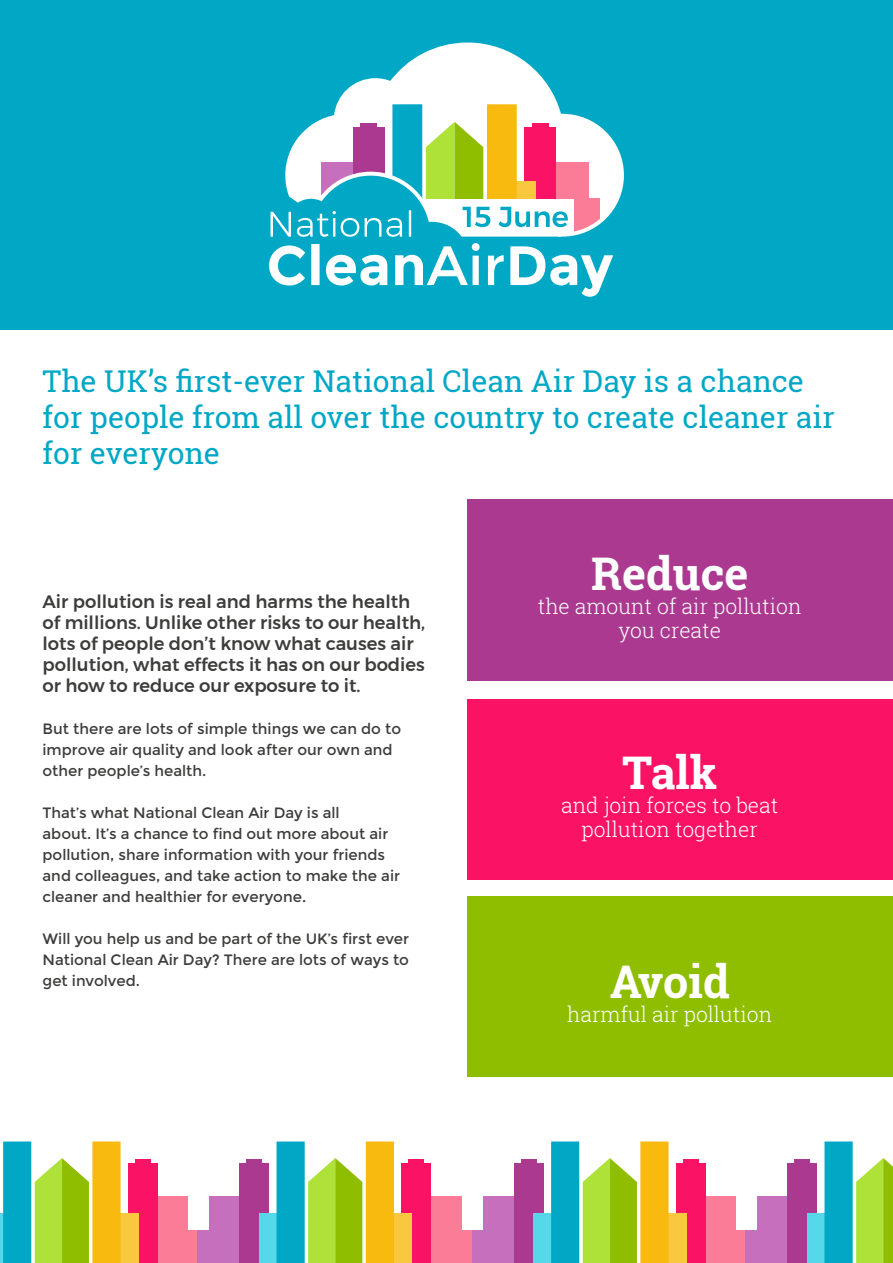
<style>
.page{position:relative;width:893px;height:1263px;background:#fff}
.page>*{position:absolute;margin:0;border:0;box-sizing:border-box;transform-origin:0 0}
.t1{font:700 45px "Roboto Slab";color:#fff}
.t2{font:30px/36px "Roboto Slab";color:#00a8c6}
.t3{font:300 21px/24px "Roboto Slab";color:#fff;text-align:center}
.t4{font:500 18px/21px "Montserrat";color:#3c3c3b}
.t5{font:15px/21px "Montserrat";color:#3c3c3b}
</style>
<div class="page">
<div style="left:0;top:0;width:893px;height:330px;background:#00a8c6"></div>
<div style="left:169px;top:1231px;width:30px;height:32px;background:#fa7c97"></div>
<div style="left:155px;top:1196px;width:33px;height:67px;background:#fa7c97"></div>
<div style="left:128px;top:1163px;width:30px;height:100px;background:#fa1265"></div>
<div style="left:135px;top:1160px;width:16px;height:69px;background:#fa1265"></div>
<div style="left:103px;top:1214px;width:35px;height:49px;background:#f9c83f"></div>
<div style="left:92px;top:1141px;width:29px;height:122px;background:#f8ba0f"></div>
<svg style="left:35px;top:1158px;width:54px;height:105px;background:#a9d536"></svg>
<div style="left:0;top:1214px;width:21px;height:49px;background:#55d8e9"></div>
<div style="left:3px;top:1141px;width:28px;height:122px;background:#00a8c6"></div>
<div style="left:442px;top:1231px;width:31px;height:32px;background:#fa7c97"></div>
<div style="left:428px;top:1196px;width:33px;height:67px;background:#fa7c97"></div>
<div style="left:401px;top:1163px;width:30px;height:100px;background:#fa1265"></div>
<div style="left:408px;top:1160px;width:16px;height:69px;background:#fa1265"></div>
<div style="left:376px;top:1214px;width:36px;height:49px;background:#f9c83f"></div>
<div style="left:366px;top:1141px;width:28px;height:122px;background:#f8ba0f"></div>
<svg style="left:308px;top:1158px;width:54px;height:105px;background:#aad537"></svg>
<div style="left:198px;top:1231px;width:30px;height:32px;background:#c66fbd"></div>
<div style="left:209px;top:1196px;width:33px;height:67px;background:#c66fbd"></div>
<div style="left:239px;top:1163px;width:30px;height:100px;background:#ab3990"></div>
<div style="left:246px;top:1160px;width:16px;height:69px;background:#ab3990"></div>
<div style="left:259px;top:1214px;width:35px;height:49px;background:#55d8e9"></div>
<div style="left:277px;top:1141px;width:28px;height:122px;background:#00a8c6"></div>
<div style="left:717px;top:1231px;width:30px;height:32px;background:#fa7c97"></div>
<div style="left:703px;top:1196px;width:33px;height:67px;background:#fa7c97"></div>
<div style="left:676px;top:1163px;width:30px;height:100px;background:#fa1265"></div>
<div style="left:683px;top:1160px;width:16px;height:69px;background:#fa1265"></div>
<div style="left:651px;top:1214px;width:35px;height:49px;background:#f9c83f"></div>
<div style="left:640px;top:1141px;width:28px;height:122px;background:#f8ba0f"></div>
<svg style="left:583px;top:1158px;width:54px;height:105px;background:#a9d536"></svg>
<div style="left:473px;top:1231px;width:30px;height:32px;background:#c66fbd"></div>
<div style="left:484px;top:1196px;width:33px;height:67px;background:#c66fbd"></div>
<div style="left:514px;top:1163px;width:30px;height:100px;background:#ab3990"></div>
<div style="left:521px;top:1160px;width:16px;height:69px;background:#ab3990"></div>
<div style="left:533px;top:1214px;width:36px;height:49px;background:#55d8e9"></div>
<div style="left:551px;top:1141px;width:28px;height:122px;background:#00a8c6"></div>
<svg style="left:856px;top:1158px;width:37px;height:105px;background:#aedb3e"></svg>
<div style="left:746px;top:1231px;width:30px;height:32px;background:#c66fbd"></div>
<div style="left:757px;top:1196px;width:33px;height:67px;background:#c66fbd"></div>
<div style="left:787px;top:1163px;width:30px;height:100px;background:#ab3990"></div>
<div style="left:794px;top:1160px;width:16px;height:69px;background:#ab3990"></div>
<div style="left:807px;top:1214px;width:35px;height:49px;background:#55d8e9"></div>
<div style="left:824px;top:1141px;width:29px;height:122px;background:#00a8c6"></div>
<svg style="left:285px;top:42px;width:339px;height:195px"></svg>
<svg style="left:510px;top:246px;width:103px;height:51px"></svg>
<svg style="left:269px;top:243px;width:235px;height:42px"></svg>
<svg style="left:271px;top:210px;width:140px;height:27px"></svg>
<div style="left:468px;top:699px;width:425px;height:180px;background:#fa1265"></div>
<div style="left:468px;top:897px;width:425px;height:180px;background:#8fbe00"></div>
<div style="left:468px;top:499px;width:425px;height:182px;background:#ab3990"></div>
<h2 class="t2" style="left:43px;top:363px;width:794px">The UK’s first-ever National Clean Air Day is a chance for people from all over the country to create cleaner air for everyone</h2>
<p class="t4" style="left:43px;top:591px;width:384px">Air pollution is real and harms the health of millions. Unlike other risks to our health, lots of people don’t know what causes air pollution, what effects it has on our bodies or how to reduce our exposure to it.</p>
<p class="t5" style="left:43px;top:718px;width:360px">But there are lots of simple things we can do to improve air quality and look after our own and other people’s health.</p>
<p class="t5" style="left:43px;top:802px;width:359px">That’s what National Clean Air Day is all<br>about. It’s a chance to find out more about air pollution, share information with your friends and colleagues, and take action to make the air cleaner and healthier for everyone.</p>
<p class="t5" style="left:43px;top:928px;width:368px;text-align:justify">Will you help us and be part of the UK’s first ever National Clean Air Day? There are lots of ways to get involved.</p>
<h1 class="t1" style="left:591px;top:542px;width:159px">Reduce</h1>
<h3 class="t3" style="left:538px;top:593px;width:265px">the amount of air pollution you create</h3>
<h1 class="t1" style="left:622px;top:741px;width:96px">Talk</h1>
<h3 class="t3" style="left:561px;top:792px;width:219px">and join forces to beat pollution together</h3>
<h1 class="t1" style="left:610px;top:951px;width:121px">Avoid</h1>
<h3 class="t3" style="left:567px;top:1002px;width:206px">harmful air pollution</h3>
</div>
